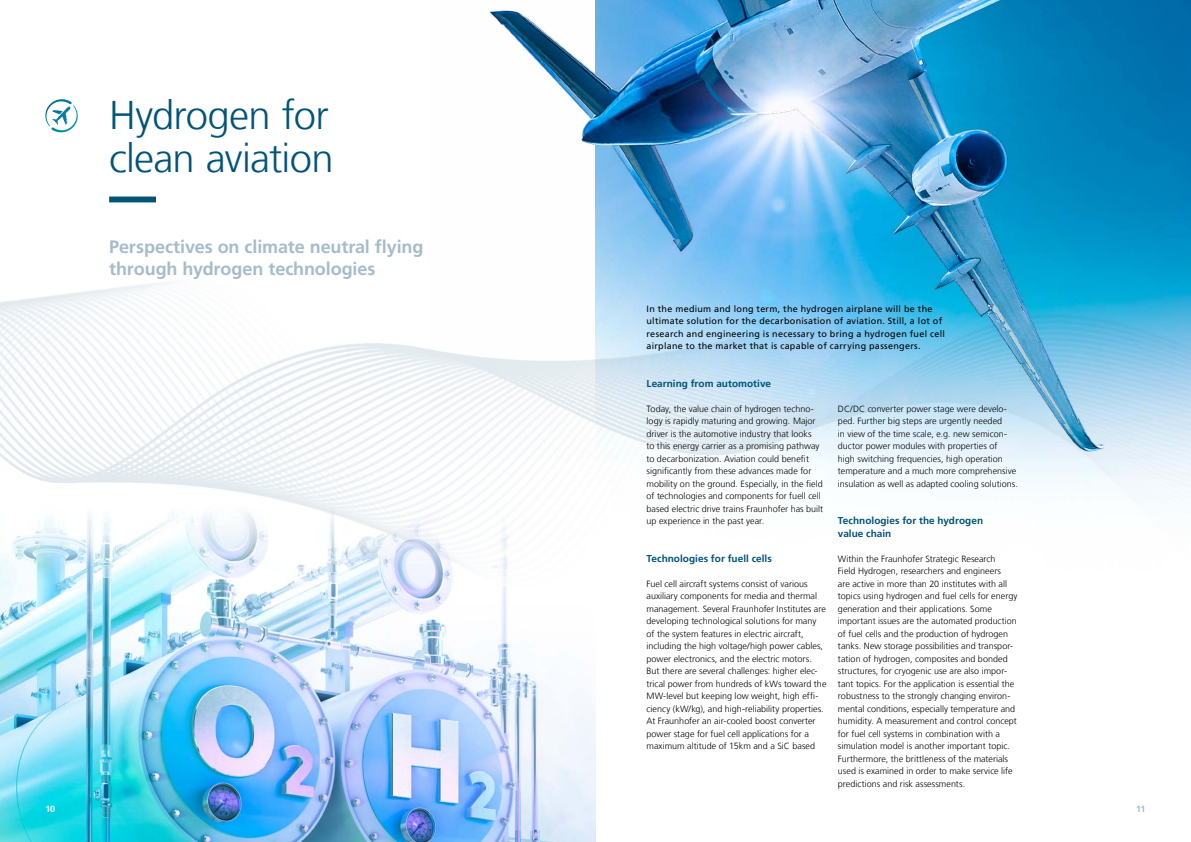
<style>
.page{position:relative;width:1191px;height:842px;background:#fff}
.page>*{position:absolute;margin:0;border:0;box-sizing:border-box;transform-origin:0 0}
.t1{font:300 40px/43.2px "Frutiger LT Com";letter-spacing:-.02em;color:#005478}
.t2{font:700 18px/22px "Frutiger LT Com";letter-spacing:-.005em;color:#a5bcca}
.t3{font:700 10px/12.5px "Frutiger LT Com";letter-spacing:.005em;color:#005478}
.t4{font:300 9px/12.5px "Frutiger LT Com";letter-spacing:.005em;color:#000}
.t5{font:9px/12.5px "Frutiger LT Com";letter-spacing:.03em;color:#000}
.t6{font:700 9px "Frutiger LT Com";color:#fff}
.t7{font:700 9px "Frutiger LT Com";color:#a5bcca}
</style>
<div class="page">
<img style="left:0;top:675px;width:595px;height:167px">
<img style="left:0;top:282px;width:1191px;height:393px">
<img style="left:428px;top:0;width:763px;height:459px">
<svg style="left:45px;top:99px;width:33px;height:34px"></svg>
<svg style="left:109px;top:197px;width:359px;height:5px"></svg>
<h1 class="t1" style="left:109px;top:94px;width:226px">Hydrogen for clean aviation</h1>
<h2 class="t2" style="left:109px;top:235px;width:316px">Perspectives on climate neutral flying through hydrogen technologies</h2>
<p class="t5" style="left:646px;top:302px;width:300px">In the medium and long term, the hydrogen airplane will be the ultimate solution for the decarbonisation of aviation. Still, a lot of research and engineering is necessary to bring a hydrogen fuel cell airplane to the market that is capable of carrying passengers.</p>
<p class="t3" style="left:646px;top:377px;width:126px">Learning from automotive</p>
<p class="t4" style="left:646px;top:402px;width:178px">Today, the value chain of hydrogen techno&shy;logy is rapidly maturing and growing. Major driver is the automotive industry that looks<br>to this energy carrier as a promising pathway to decarbonization. Aviation could benefit significantly from these advances made for mobility on the ground. Especially, in the field of technologies and components for fuell cell based electric drive trains Fraunhofer has built up experience in the past year.</p>
<p class="t3" style="left:646px;top:552px;width:127px">Technologies for fuell cells</p>
<p class="t4" style="left:646px;top:577px;width:181px">Fuel cell aircraft systems consist of various auxiliary components for media and thermal management. Several Fraunhofer Institutes are developing technological solutions for many of the system features in electric aircraft, including the high voltage/high power cables, power electronics, and the electric motors.<br>But there are several challenges: higher elec&shy;trical power from hundreds of kWs toward the MW-level but keeping low weight, high effi&shy;ciency (kW/kg), and high-reliability properties.<br>At Fraunhofer an air-cooled boost converter power stage for fuel cell applications for a maximum altitude of 15km and a SiC based</p>
<p class="t4" style="left:838px;top:402px;width:180px">DC/DC converter power stage were develo&shy;ped. Further big steps are urgently needed<br>in view of the time scale, e.g. new semicon&shy;ductor power modules with properties of high switching frequencies, high operation temperature and a much more comprehensive insulation as well as adapted cooling solutions.</p>
<p class="t3" style="left:838px;top:515px;width:147px">Technologies for the hydrogen value chain</p>
<p class="t4" style="left:838px;top:552px;width:181px">Within the Fraunhofer Strategic Research<br>Field Hydrogen, researchers and engineers<br>are active in more than 20 institutes with all topics using hydrogen and fuel cells for energy generation and their applications. Some important issues are the automated production of fuel cells and the production of hydrogen tanks. New storage possibilities and transpor&shy;tation of hydrogen, composites and bonded structures, for cryogenic use are also impor&shy;tant topics. For the application is essential the robustness to the strongly changing environ&shy;mental conditions, especially temperature and humidity. A measurement and control concept for fuel cell systems in combination with a simulation model is another important topic.<br>Furthermore, the brittleness of the materials used is examined in order to make service life predictions and risk assessments.</p>
<p class="t6" style="left:45px;top:803px;width:11px">10</p>
<p class="t7" style="left:1136px;top:803px;width:11px">11</p>
</div>
